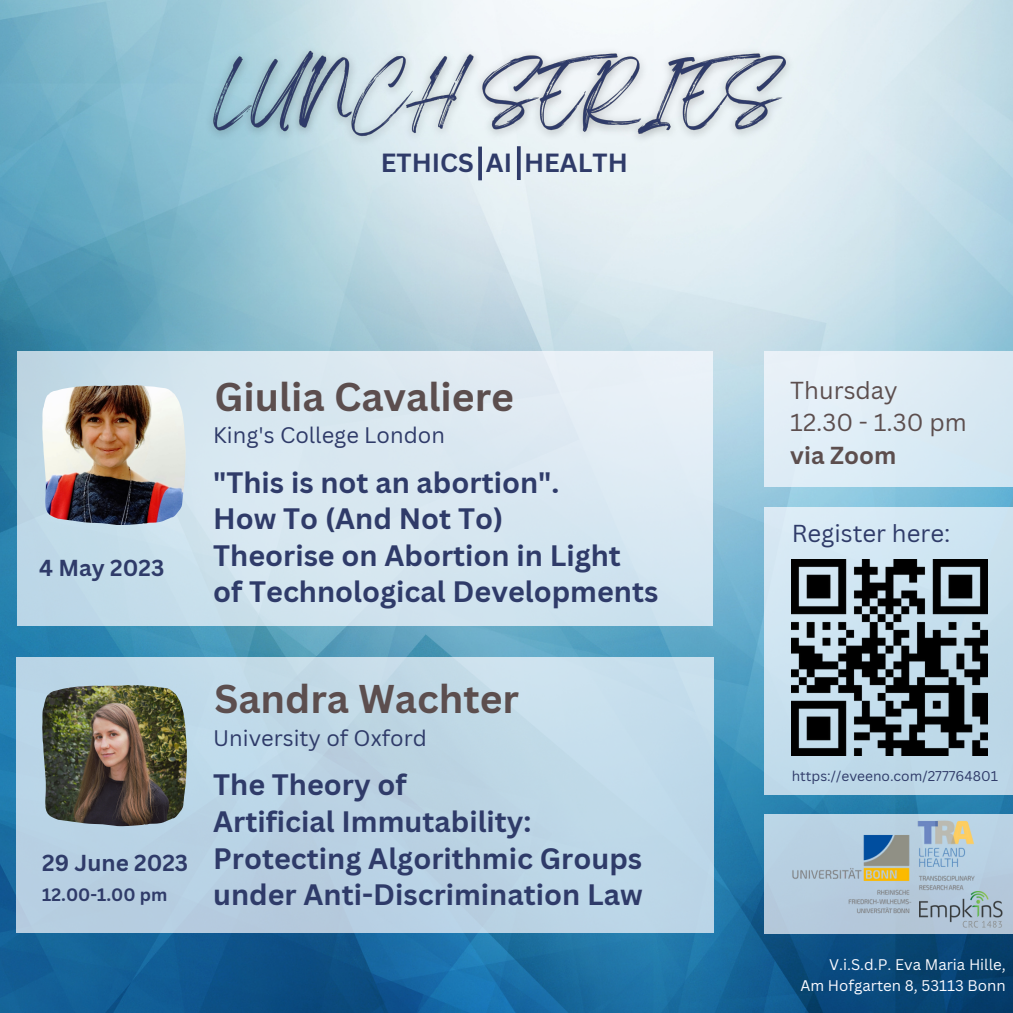
<style>
.page{position:relative;width:1013px;height:1013px;background:#fff}
.page>*{position:absolute;margin:0;border:0;box-sizing:border-box;transform-origin:0 0}
.t1{font:700 39px "Canva Sans";color:#5c4e4e}
.t2{font:700 28.75px/36.5px "Canva Sans";color:#2f3b69}
.t3{font:700 25.62px "Canva Sans";color:#2f3b69}
.t4{font:23.88px/32.8px "Canva Sans";color:#5c4e4e}
.t5{font:23.88px "Canva Sans";color:#2f3b69}
.t6{font:700 23.88px "Canva Sans";color:#5c4e4e}
.t7{font:700 22.5px "Canva Sans";color:#2f3b69}
.t8{font:21.88px "Canva Sans";color:#2f3b69}
.t9{font:700 17.5px "Canva Sans";color:#2f3b69}
.t10{font:15px/20.6px "Canva Sans";color:#fafaff;text-align:right}
.t11{font:13.75px "Canva Sans";color:#2f3b69}
</style>
<div class="page">
<img style="left:0;top:0;width:1012px;height:1012px">
<svg style="left:17px;top:351px;width:695px;height:275px;background:#d4e5ef"></svg>
<div style="left:17px;top:657px;width:697px;height:275px;background:linear-gradient(to right,#b7d0e2,#c2dae9)"></div>
<img style="left:42px;top:685px;width:145px;height:141px">
<img style="left:42px;top:385px;width:143px;height:140px">
<div style="left:764px;top:814px;width:248px;height:119px;background:#b8d0e1"></div>
<img style="left:792px;top:835px;width:122px;height:84px">
<div style="left:764px;top:507px;width:248px;height:287px;background:linear-gradient(to bottom,#d6e9f5,#b8d4e4)"></div>
<img style="left:791px;top:559px;width:196px;height:196px">
<div style="left:764px;top:351px;width:248px;height:136px;background:#deecf5"></div>
<img style="left:917px;top:820px;width:58px;height:71px">
<img style="left:919px;top:891px;width:83px;height:38px">
<img style="left:198px;top:26px;width:602px;height:156px">
<p class="t3" style="left:381px;top:144px;width:248px">ETHICS AI HEALTH</p>
<p class="t7" style="left:39px;top:552px;width:127px">4 May 2023</p>
<h1 class="t1" style="left:214px;top:369px;width:301px">Giulia Cavaliere</h1>
<p class="t8" style="left:213px;top:419px;width:233px">King's College London</p>
<p class="t2" style="left:213px;top:463px;width:446px">"This is not an abortion".<br>How To (And Not To)<br>Theorise on Abortion in Light<br>of Technological Developments</p>
<p class="t7" style="left:42px;top:846px;width:147px">29 June 2023</p>
<p class="t9" style="left:42px;top:882px;width:127px">12.00-1.00 pm</p>
<h1 class="t1" style="left:214px;top:671px;width:306px">Sandra Wachter</h1>
<p class="t8" style="left:213px;top:722px;width:215px">University of Oxford</p>
<p class="t2" style="left:213px;top:766px;width:431px">The Theory of<br>Artificial Immutability:<br>Protecting Algorithmic Groups under Anti-Discrimination Law</p>
<p class="t4" style="left:790px;top:373px;width:178px">Thursday<br>12.30 - 1.30 pm</p>
<p class="t6" style="left:790px;top:438px;width:108px">via Zoom</p>
<p class="t5" style="left:791px;top:517px;width:160px">Register here:</p>
<p class="t11" style="left:791px;top:766px;width:208px">https://eveeno.com/277764801</p>
<p class="t10" style="left:800px;top:954px;width:207px">V.i.S.d.P. Eva Maria Hille,<br>Am Hofgarten 8, 53113 Bonn</p>
</div>
